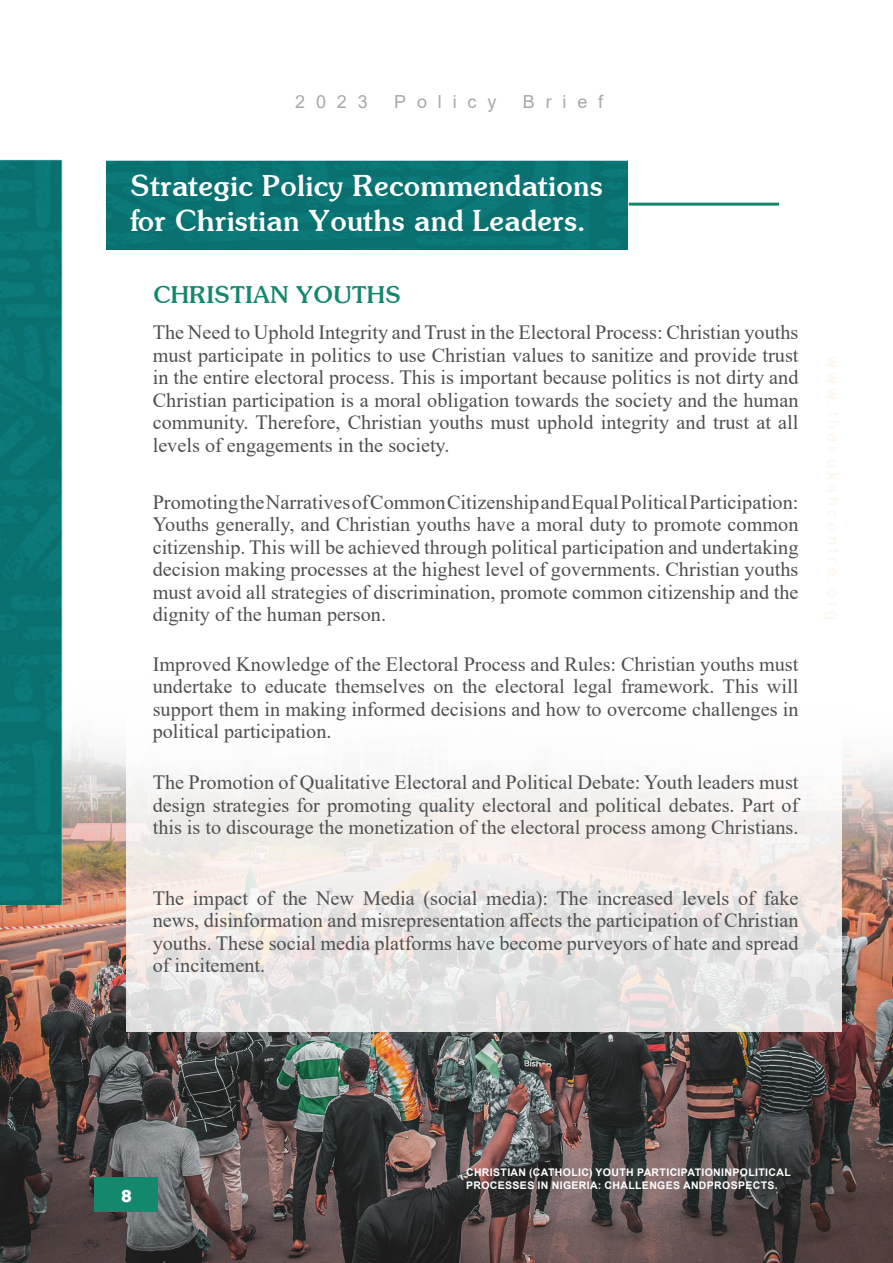
<style>
.page{position:relative;width:893px;height:1263px;background:#fff}
.page>*{position:absolute;margin:0;border:0;box-sizing:border-box;transform-origin:0 0}
.t1{font:700 30px/34.5px "Soutane";color:#fff}
.t2{font:700 24px "Soutane";color:#13886d}
.t3{font:20.25px/22.5px "Times New Roman";color:#505050;text-align:justify}
.t4{font:18px "Arial";letter-spacing:.6em;color:#a8a8a8}
.t5{font:18px "Mont Heavy DEMO";color:#fff}
.t6{font:700 10.5px/12.6px "Arial";letter-spacing:.035em;color:#fff}
</style>
<div class="page">
<img style="left:0;top:736px;width:893px;height:527px">
<div style="left:94px;top:1177px;width:64px;height:35px;background:#13886d"></div>
<svg style="left:126px;top:736px;width:715px;height:295px"></svg>
<img style="left:107px;top:160px;width:520px;height:90px">
<hr style="left:629px;top:203px;width:150px;height:3px;background:#13886d">
<div style="left:0;top:159px;width:63px;height:746px;background:#0a7373"></div>
<p class="t4" style="left:295px;top:89px;width:74px">2023</p>
<p class="t4" style="left:394px;top:89px;width:104px">Policy</p>
<p class="t4" style="left:523px;top:89px;width:82px">Brief</p>
<p class="t1" style="left:130px;top:170px;width:474px">Strategic Policy Recommendations for Christian Youths and Leaders.</p>
<p class="t2" style="left:153px;top:283px;width:249px">CHRISTIAN YOUTHS</p>
<p class="t3" style="left:153px;top:320px;width:647px">The Need to Uphold Integrity and Trust in the Electoral Process: Christian youths must participate in politics to use Christian values to sanitize and provide trust in the entire electoral process. This is important because politics is not dirty and Christian participation is a moral obligation towards the society and the human community. Therefore, Christian youths must uphold integrity and trust at all levels of engagements in the society.</p>
<p class="t3" style="left:153px;top:490px;width:647px">Promoting the Narratives of Common Citizenship and Equal Political Participation:<br>Youths generally, and Christian youths have a moral duty to promote common citizenship. This will be achieved through political participation and undertaking decision making processes at the highest level of governments. Christian youths must avoid all strategies of discrimination, promote common citizenship and the dignity of the human person.</p>
<p class="t3" style="left:153px;top:652px;width:647px">Improved Knowledge of the Electoral Process and Rules: Christian youths must undertake to educate themselves on the electoral legal framework. This will support them in making informed decisions and how to overcome challenges in political participation.</p>
<p class="t3" style="left:153px;top:770px;width:647px">The Promotion of Qualitative Electoral and Political Debate: Youth leaders must design strategies for promoting quality electoral and political debates. Part of this is to discourage the monetization of the electoral process among Christians.</p>
<p class="t3" style="left:153px;top:886px;width:647px">The impact of the New Media (social media): The increased levels of fake news, disinformation and misrepresentation affects the participation of Christian youths. These social media platforms have become purveyors of hate and spread of incitement.</p>
<p class="t5" style="left:121px;top:1186px;width:12px">8</p>
<p class="t6" style="left:466px;top:1166px;width:326px">CHRISTIAN (CATHOLIC) YOUTH PARTICIPATIONINPOLITICAL<br>PROCESSES IN NIGERIA: CHALLENGES ANDPROSPECTS.</p>
</div>
